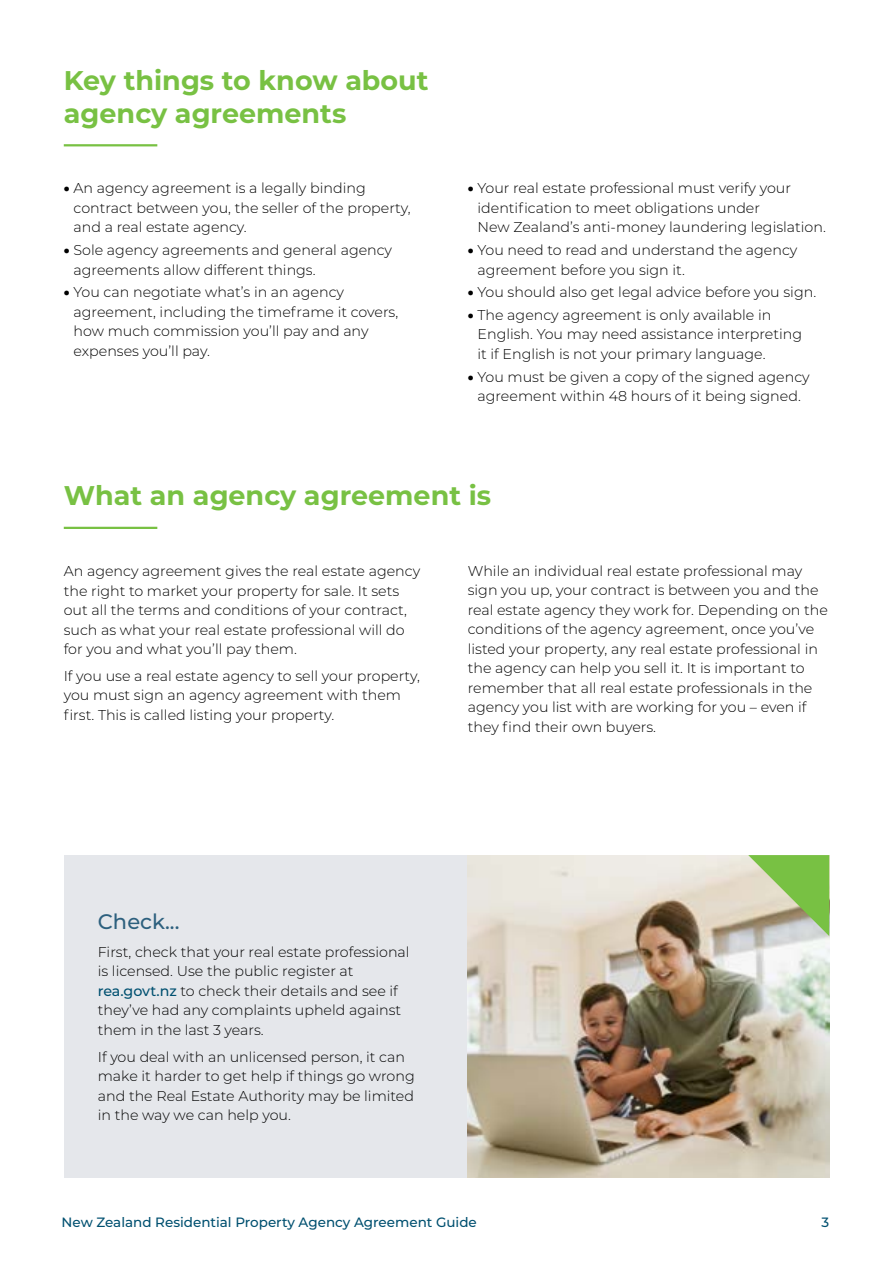
<style>
.page{position:relative;width:893px;height:1263px;background:#fff}
.page>*{position:absolute;margin:0;border:0;box-sizing:border-box;transform-origin:0 0}
.t1{font:700 27px/33px "Montserrat";color:#78c143}
.t2{font:500 21px "Montserrat";color:#2d607e}
.t3{font:300 14.25px/19.5px "Montserrat";color:#000}
.t4{font:500 13.5px "Montserrat";color:#005070}
.s1{font-weight:900}
.s2{font-weight:500;color:#005070}
</style>
<div class="page">
<div style="left:64px;top:855px;width:684px;height:323px;background:#e5e7eb"></div>
<img style="left:468px;top:855px;width:361px;height:323px">
<hr style="left:64px;top:144px;width:93px;height:2px;background:#78c143">
<hr style="left:64px;top:527px;width:93px;height:2px;background:#78c143">
<svg style="left:748px;top:855px;width:81px;height:81px;background:#a2c37c"></svg>
<h1 class="t1" style="left:64px;top:62px;width:366px">Key things to know about agency agreements</h1>
<p class="t3" style="left:74px;top:178px;width:339px;text-indent:-10px"><span class="s1">•</span> An agency agreement is a legally binding contract between you, the seller of the property, and a real estate agency.</p>
<p class="t3" style="left:74px;top:240px;width:320px;text-indent:-10px"><span class="s1">•</span> Sole agency agreements and general agency agreements allow different things.</p>
<p class="t3" style="left:74px;top:282px;width:326px;text-indent:-10px"><span class="s1">•</span> You can negotiate what’s in an agency agreement, including the timeframe it covers, how much commission you’ll pay and any expenses you’ll pay.</p>
<p class="t3" style="left:477px;top:178px;width:350px;text-indent:-10px"><span class="s1">•</span> Your real estate professional must verify your identification to meet obligations under<br>New Zealand’s anti-money laundering legislation.</p>
<p class="t3" style="left:477px;top:240px;width:321px;text-indent:-10px"><span class="s1">•</span> You need to read and understand the agency agreement before you sign it.</p>
<p class="t3" style="left:468px;top:282px;width:350px"><span class="s1">•</span> You should also get legal advice before you sign.</p>
<p class="t3" style="left:477px;top:305px;width:326px;text-indent:-10px"><span class="s1">•</span> The agency agreement is only available in<br>English. You may need assistance interpreting it if English is not your primary language.</p>
<p class="t3" style="left:468px;top:366px;width:343px;text-align:center"><span class="s1">•</span> You must be given a copy of the signed agency agreement within 48 hours of it being signed.</p>
<h1 class="t1" style="left:64px;top:478px;width:429px">What an agency agreement is</h1>
<p class="t3" style="left:64px;top:561px;width:358px">An agency agreement gives the real estate agency the right to market your property for sale. It sets out all the terms and conditions of your contract, such as what your real estate professional will do for you and what you’ll pay them.</p>
<p class="t3" style="left:64px;top:666px;width:358px">If you use a real estate agency to sell your property, you must sign an agency agreement with them first. This is called listing your property.</p>
<p class="t3" style="left:468px;top:561px;width:362px">While an individual real estate professional may sign you up, your contract is between you and the real estate agency they work for. Depending on the conditions of the agency agreement, once you’ve listed your property, any real estate professional in the agency can help you sell it. It is important to remember that all real estate professionals in the agency you list with are working for you – even if they find their own buyers.</p>
<h2 class="t2" style="left:98px;top:906px;width:83px">Check...</h2>
<p class="t3" style="left:98px;top:941px;width:313px">First, check that your real estate professional is licensed. Use the public register at <span class="s2">rea.govt.nz</span> to check their details and see if they’ve had any complaints upheld against them in the last 3 years.</p>
<p class="t3" style="left:98px;top:1046px;width:318px">If you deal with an unlicensed person, it can make it harder to get help if things go wrong and the Real Estate Authority may be limited in the way we can help you.</p>
<p class="t4" style="left:62px;top:1213px;width:417px">New Zealand Residential Property Agency Agreement Guide</p>
<p class="t4" style="left:821px;top:1213px;width:9px">3</p>
</div>
